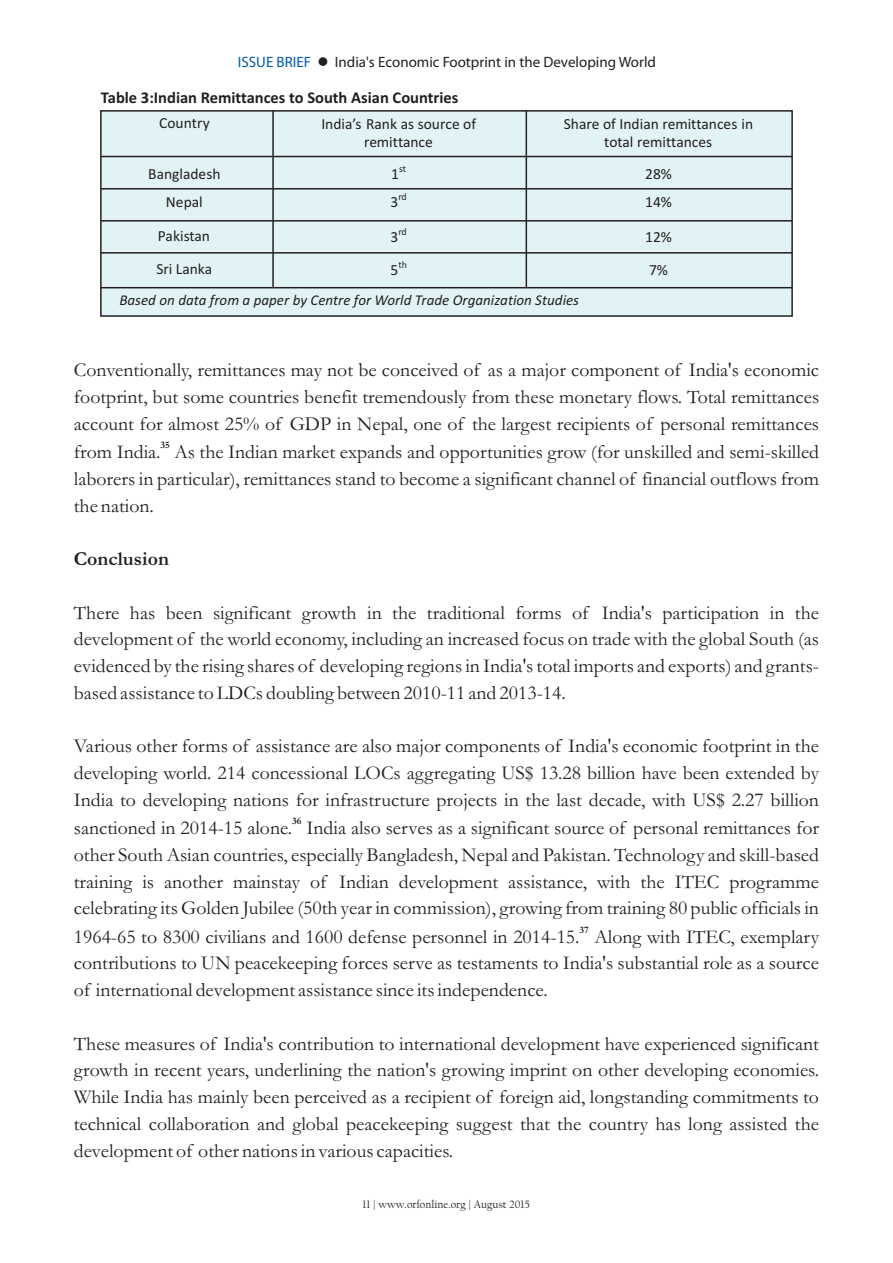
<style>
.page{position:relative;width:893px;height:1263px;background:#fff}
.page>*{position:absolute;margin:0;border:0;box-sizing:border-box;transform-origin:0 0}
.t1{font:19.8px/26.7px "Garamond";color:#231f20;text-align:justify}
.t2{font:700 19.8px "Garamond";color:#231f20}
.t3{font:700 16.5px "Calibri";color:#231f20}
.t4{font:15.45px/27.9px "Calibri";color:#231f20;text-align:center}
.t5{font:italic 15px "Calibri";color:#231f20}
.t6{font:15px "Myriad Pro";color:#231f20}
.t7{font:11.25px "Californian FB";color:#231f20}
.t8{font:9.9px "Calibri";letter-spacing:-.015em;color:#231f20}
.t9{font:700 9.9px "Garamond";color:#231f20}
.s1{color:#015aaa}
</style>
<div class="page">
<div style="left:100px;top:110px;width:693px;height:207px;background:#e2f3f6"></div>
<hr style="left:101px;top:156px;width:691px;height:1px;background:#231f20">
<hr style="left:101px;top:188px;width:691px;height:2px;background:#231f20">
<hr style="left:526px;top:111px;width:1px;height:177px;background:#231f20">
<hr style="left:272px;top:111px;width:2px;height:177px;background:#231f20">
<hr style="left:101px;top:220px;width:691px;height:2px;background:#231f20">
<hr style="left:101px;top:252px;width:691px;height:2px;background:#231f20">
<hr style="left:101px;top:287px;width:691px;height:1px;background:#231f20">
<p class="t6" style="left:238px;top:56px;width:420px"><span class="s1">ISSUE BRIEF</span> ●India's Economic Footprint in the Developing World</p>
<p class="t3" style="left:101px;top:91px;width:359px">Table 3:Indian Remittances to South Asian Countries</p>
<p class="t4" style="left:159px;top:110px;width:52px">Country</p>
<p class="t4" style="left:148px;top:161px;width:74px">Bangladesh<br>Nepal</p>
<p class="t4" style="left:156px;top:220px;width:58px;line-height:33.3px;text-align:left">Pakistan<br>Sri Lanka</p>
<p class="t4" style="left:321px;top:115px;width:156px;line-height:18.6px">India’s Rank as source of remittance</p>
<p class="t4" style="left:391px;top:162px;width:9px">1</p>
<p class="t8" style="left:399px;top:165px;width:9px">st</p>
<p class="t8" style="left:398px;top:193px;width:10px">rd</p>
<p class="t4" style="left:391px;top:189px;width:9px">3</p>
<p class="t8" style="left:398px;top:227px;width:10px">rd</p>
<p class="t4" style="left:391px;top:224px;width:9px">3</p>
<p class="t8" style="left:398px;top:260px;width:10px">th</p>
<p class="t4" style="left:391px;top:257px;width:9px">5</p>
<p class="t4" style="left:564px;top:115px;width:191px;line-height:18.6px">Share of Indian remittances in total remittances</p>
<p class="t4" style="left:645px;top:162px;width:28px;text-align:left">28%<br>14%</p>
<p class="t4" style="left:645px;top:221px;width:28px;line-height:33.3px;text-align:left">12%<br>7%</p>
<p class="t5" style="left:119px;top:294px;width:461px">Based on data from a paper by Centre for World Trade Organization Studies</p>
<p class="t1" style="left:74px;top:359px;width:747px">Conventionally, remittances may not be conceived of as a major component of India's economic footprint, but some countries benefit tremendously from these monetary flows. Total remittances account for almost 25% of GDP in Nepal, one of the largest recipients of personal remittances</p>
<p class="t9" style="left:161px;top:442px;width:11px">35</p>
<p class="t1" style="left:74px;top:441px;width:747px">from India. As the Indian market expands and opportunities grow (for unskilled and semi-skilled laborers in particular), remittances stand to become a significant channel of financial outflows from the nation.</p>
<p class="t2" style="left:74px;top:552px;width:97px">Conclusion</p>
<p class="t1" style="left:74px;top:601px;width:747px">There has been significant growth in the traditional forms of India's participation in the development of the world economy, including an increased focus on trade with the global South (as evidenced by the rising shares of developing regions in India's total imports and exports) and grants&shy;based assistance to LDCs doubling between 2010-11 and 2013-14.</p>
<p class="t1" style="left:74px;top:735px;width:747px">Various other forms of assistance are also major components of India's economic footprint in the developing world. 214 concessional LOCs aggregating US$ 13.28 billion have been extended by India to developing nations for infrastructure projects in the last decade, with US$ 2.27 billion</p>
<p class="t9" style="left:292px;top:818px;width:11px">36</p>
<p class="t1" style="left:74px;top:817px;width:747px">sanctioned in 2014-15 alone. India also serves as a significant source of personal remittances for other South Asian countries, especially Bangladesh, Nepal and Pakistan. Technology and skill-based training is another mainstay of Indian development assistance, with the ITEC programme celebrating its Golden Jubilee (50th year in commission), growing from training 80 public officials in</p>
<p class="t9" style="left:580px;top:926px;width:11px">37</p>
<p class="t1" style="left:74px;top:925px;width:747px">1964-65 to 8300 civilians and 1600 defense personnel in 2014-15. Along with ITEC, exemplary contributions to UN peacekeeping forces serve as testaments to India's substantial role as a source of international development assistance since its independence.</p>
<p class="t1" style="left:74px;top:1032px;width:747px">These measures of India's contribution to international development have experienced significant growth in recent years, underlining the nation's growing imprint on other developing economies.<br>While India has mainly been perceived as a recipient of foreign aid, longstanding commitments to technical collaboration and global peacekeeping suggest that the country has long assisted the development of other nations in various capacities.</p>
<p class="t7" style="left:363px;top:1200px;width:169px">11 | www.orfonline.org | August 2015</p>
</div>
